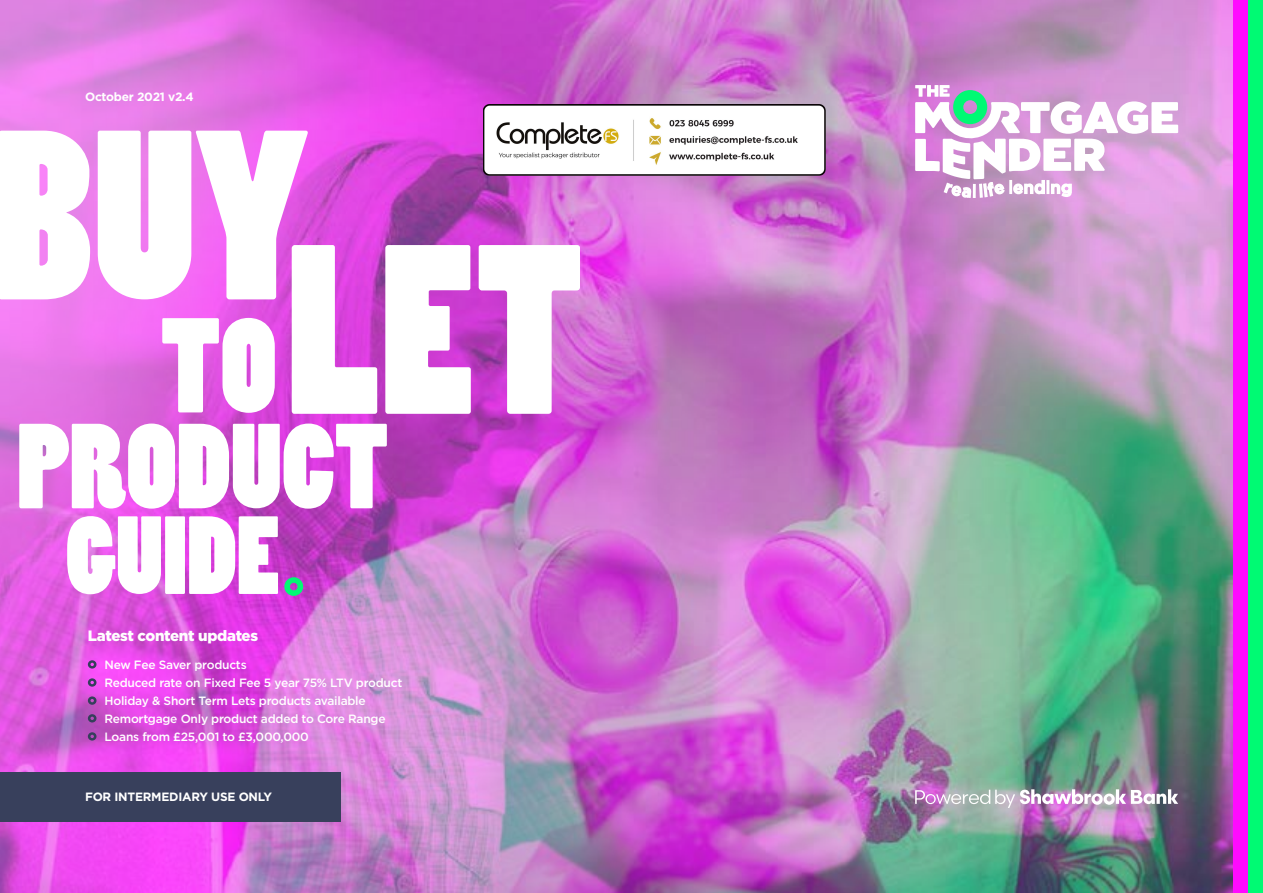
<style>
.page{position:relative;width:1263px;height:893px;background:#fff}
.page>*{position:absolute;margin:0;border:0;box-sizing:border-box;transform-origin:0 0}
.t1{font:225px "Poplar Std";color:#fff}
.t2{font:112.65px "Poplar Std";color:#fff}
.t3{font:103.5px "Poplar Std";color:#fff}
.t4{font:900 15px "Gotham";letter-spacing:-.02em;color:#fff}
.t5{font:500 12px/18px "Gotham";letter-spacing:-.02em;color:#fff}
.t6{font:700 12px "Gotham";letter-spacing:-.02em;color:#fff}
.s1{font-size:125.7px}
</style>
<div class="page">
<img style="left:0;top:0;width:1233px;height:893px">
<img style="left:915px;top:789px;width:263px;height:19px">
<div style="left:0;top:772px;width:341px;height:50px;background:#38405c"></div>
<svg style="left:915px;top:85px;width:263px;height:157px"></svg>
<svg style="left:284px;top:577px;width:19px;height:19px"></svg>
<div style="left:1233px;top:0;width:15px;height:893px;background:#ff0aff"></div>
<div style="left:1248px;top:0;width:15px;height:893px;background:#00fa73"></div>
<svg style="left:88px;top:660px;width:9px;height:9px"></svg>
<svg style="left:88px;top:696px;width:9px;height:9px"></svg>
<svg style="left:88px;top:678px;width:9px;height:9px"></svg>
<svg style="left:88px;top:714px;width:9px;height:8px"></svg>
<svg style="left:88px;top:732px;width:9px;height:9px"></svg>
<img style="left:484px;top:104px;width:342px;height:72px">
<p class="t6" style="left:85px;top:89px;width:110px">October 2021 v2.4</p>
<h1 class="t1" style="left:-5px;top:93px;width:314px">BUY</h1>
<h1 class="t1" style="left:160px;top:207px;width:424px"><span class="s1">TO</span>LET</h1>
<h2 class="t2" style="left:17px;top:405px;width:373px">PRODUCT</h2>
<h3 class="t3" style="left:66px;top:499px;width:216px">GUIDE</h3>
<p class="t4" style="left:88px;top:626px;width:172px">Latest content updates</p>
<p class="t5" style="left:105px;top:655px;width:299px">New Fee Saver products<br>Reduced rate on Fixed Fee 5 year 75% LTV product Holiday &amp; Short Term Lets products available Remortgage Only product added to Core Range Loans from £25,001 to £3,000,000</p>
<p class="t6" style="left:85px;top:789px;width:189px">FOR INTERMEDIARY USE ONLY</p>
</div>
